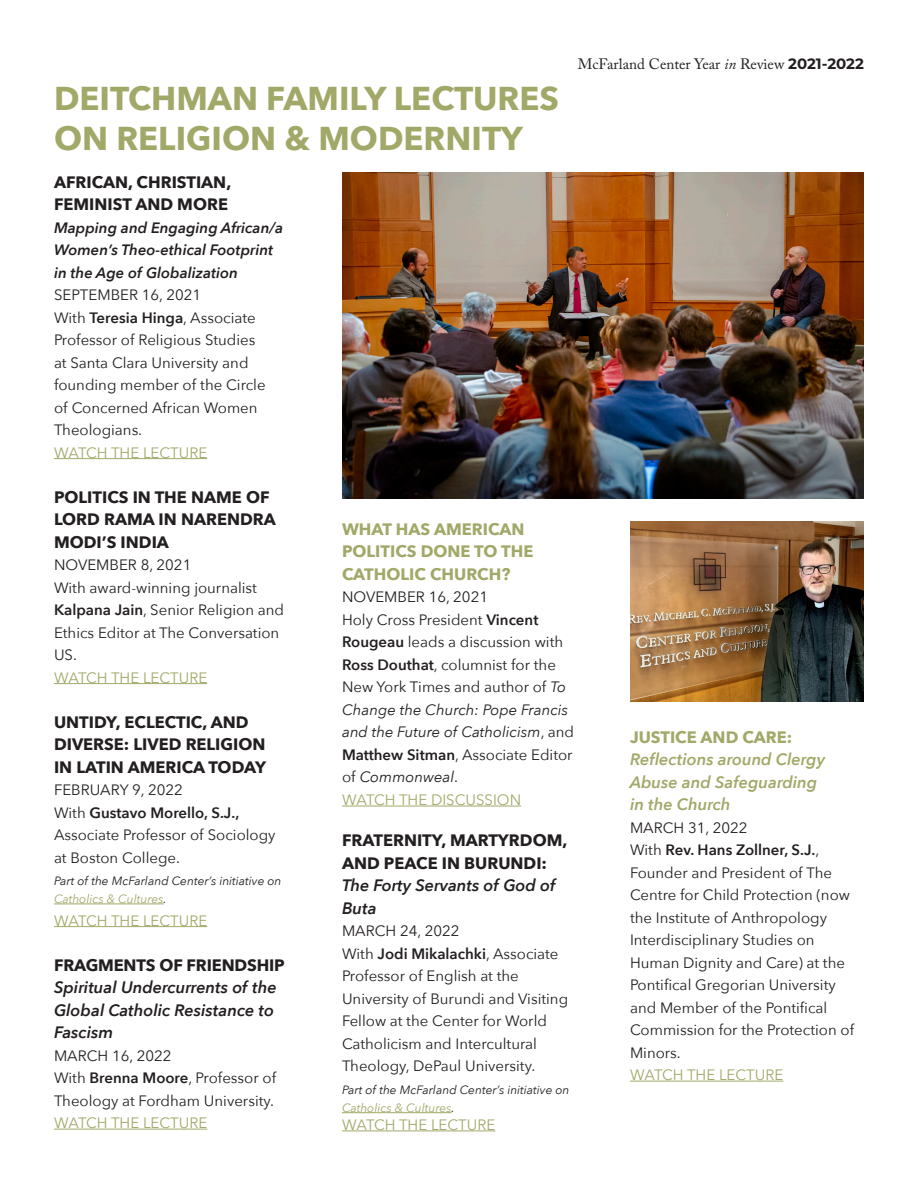
<style>
.page{position:relative;width:918px;height:1188px;background:#fff}
.page>*{position:absolute;margin:0;border:0;box-sizing:border-box;transform-origin:0 0}
.t1{font:700 33px/39.6px "Avenir Next";color:#a2a867}
.t2{font:700 16.5px/22.5px "Avenir Next";color:#231f20}
.t3{font:italic 600 16.5px/22.5px "Avenir Next";color:#231f20}
.t4{font:italic 600 16.5px/22.5px "Avenir Next";color:#a2a867}
.t5{font:700 16.5px/22.5px "Avenir Next";color:#a2a867}
.t6{font:15px/22.5px "Avenir Next";color:#231f20}
.t7{font:15px "Avenir Next";color:#a2a867}
.t8{font:italic 600 15px/22.5px "Avenir Next";color:#231f20}
.t9{font:15px "Adobe Caslon Pro";color:#231f20}
.t10{font:italic 12px/18px "Avenir Next";color:#231f20}
.s1{font-style:italic}
.s2{font-family:"Montserrat";font-weight:700}
.s3{font-weight:600}
.s4{color:#a2a867}
.s5{font-weight:700;font-style:normal}
.s6{font-weight:600;font-style:italic}
</style>
<div class="page">
<hr style="left:54px;top:458px;width:153px;height:1px;background:#a2a867">
<hr style="left:54px;top:683px;width:153px;height:1px;background:#a2a867">
<hr style="left:54px;top:904px;width:110px;height:1px;background:#a2a867">
<hr style="left:54px;top:926px;width:153px;height:1px;background:#a2a867">
<hr style="left:54px;top:1129px;width:153px;height:1px;background:#a2a867">
<img style="left:342px;top:173px;width:522px;height:326px">
<img style="left:630px;top:521px;width:234px;height:180px">
<hr style="left:342px;top:806px;width:179px;height:1px;background:#a2a867">
<hr style="left:342px;top:1112px;width:110px;height:1px;background:#a2a867">
<hr style="left:342px;top:1131px;width:153px;height:1px;background:#a2a867">
<hr style="left:630px;top:1081px;width:153px;height:1px;background:#a2a867">
<p class="t9" style="left:578px;top:55px;width:288px">McFarland Center Year <span class="s1">in</span> Review <span class="s2">2021-2022</span></p>
<p class="t1" style="left:54px;top:79px;width:507px">DEITCHMAN FAMILY LECTURES<br>ON RELIGION &amp; MODERNITY</p>
<p class="t2" style="left:54px;top:170px;width:179px">AFRICAN, CHRISTIAN,<br>FEMINIST AND MORE</p>
<p class="t8" style="left:54px;top:216px;width:231px">Mapping and Engaging African/a<br>Women’s Theo-ethical Footprint in the Age of Globalization</p>
<p class="t6" style="left:54px;top:283px;width:213px">SEPTEMBER 16, 2021<br>With <span class="s3">Teresia Hinga</span>, Associate<br>Professor of Religious Studies at Santa Clara University and founding member of the Circle of Concerned African Women<br>Theologians.</p>
<p class="t7" style="left:54px;top:440px;width:155px">WATCH THE LECTURE</p>
<p class="t2" style="left:54px;top:485px;width:223px">POLITICS IN THE NAME OF<br>LORD RAMA IN NARENDRA<br>MODI’S INDIA</p>
<p class="t6" style="left:54px;top:553px;width:139px">NOVEMBER 8, 2021</p>
<p class="t6" style="left:54px;top:575px;width:232px">With award-winning journalist<br><span class="s3">Kalpana Jain</span>, Senior Religion and<br>Ethics Editor at The Conversation<br>US.</p>
<p class="t7" style="left:54px;top:665px;width:155px">WATCH THE LECTURE</p>
<p class="t2" style="left:54px;top:710px;width:214px">UNTIDY, ECLECTIC, AND<br>DIVERSE: LIVED RELIGION<br>IN LATIN AMERICA TODAY</p>
<p class="t6" style="left:54px;top:778px;width:130px">FEBRUARY 9, 2022</p>
<p class="t6" style="left:54px;top:800px;width:223px">With <span class="s3">Gustavo Morello, S.J.,<br></span>Associate Professor of Sociology at Boston College.</p>
<p class="t10" style="left:54px;top:871px;width:229px">Part of the McFarland Center’s initiative on<br><span class="s4">Catholics &amp; Cultures</span>.</p>
<p class="t7" style="left:54px;top:908px;width:155px">WATCH THE LECTURE</p>
<p class="t3" style="left:54px;top:953px;width:232px"><span class="s5">FRAGMENTS OF FRIENDSHIP<br></span>Spiritual Undercurrents of the<br>Global Catholic Resistance to<br>Fascism</p>
<p class="t6" style="left:54px;top:1043px;width:119px">MARCH 16, 2022</p>
<p class="t6" style="left:54px;top:1066px;width:224px">With <span class="s3">Brenna Moore</span>, Professor of<br>Theology at Fordham University.</p>
<p class="t7" style="left:54px;top:1110px;width:155px">WATCH THE LECTURE</p>
<p class="t5" style="left:342px;top:518px;width:193px">WHAT HAS AMERICAN<br>POLITICS DONE TO THE<br>CATHOLIC CHURCH?</p>
<p class="t6" style="left:342px;top:585px;width:148px">NOVEMBER 16, 2021</p>
<p class="t6" style="left:342px;top:608px;width:234px">Holy Cross President <span class="s3">Vincent<br>Rougeau</span> leads a discussion with<br><span class="s3">Ross Douthat</span>, columnist for the<br>New York Times and author of <span class="s1">To<br>Change the Church: Pope Francis and the Future of Catholicism</span>, and<br><span class="s3">Matthew Sitman</span>, Associate Editor of <span class="s1">Commonweal</span>.<br><span class="s4">WATCH THE DISCUSSION</span></p>
<p class="t2" style="left:342px;top:829px;width:227px">FRATERNITY, MARTYRDOM,<br>AND PEACE IN BURUNDI:<br><span class="s6">The Forty Servants of God of<br>Buta</span></p>
<p class="t6" style="left:342px;top:919px;width:119px">MARCH 24, 2022</p>
<p class="t6" style="left:342px;top:942px;width:228px">With <span class="s3">Jodi Mikalachki</span>, Associate<br>Professor of English at the<br>University of Burundi and Visiting<br>Fellow at the Center for World<br>Catholicism and Intercultural<br>Theology, DePaul University.</p>
<p class="t10" style="left:342px;top:1080px;width:229px">Part of the McFarland Center’s initiative on<br><span class="s4">Catholics &amp; Cultures</span>.</p>
<p class="t7" style="left:342px;top:1112px;width:155px">WATCH THE LECTURE</p>
<p class="t4" style="left:630px;top:725px;width:197px"><span class="s5">JUSTICE AND CARE:<br></span>Reflections around Clergy<br>Abuse and Safeguarding in the Church</p>
<p class="t6" style="left:630px;top:815px;width:119px">MARCH 31, 2022</p>
<p class="t6" style="left:630px;top:838px;width:226px">With <span class="s3">Rev. Hans Zollner, S.J.</span>,<br>Founder and President of The<br>Centre for Child Protection (now the Institute of Anthropology<br>Interdisciplinary Studies on<br>Human Dignity and Care) at the<br>Pontifical Gregorian University and Member of the Pontifical<br>Commission for the Protection of<br>Minors.</p>
<p class="t7" style="left:630px;top:1062px;width:155px">WATCH THE LECTURE</p>
</div>
